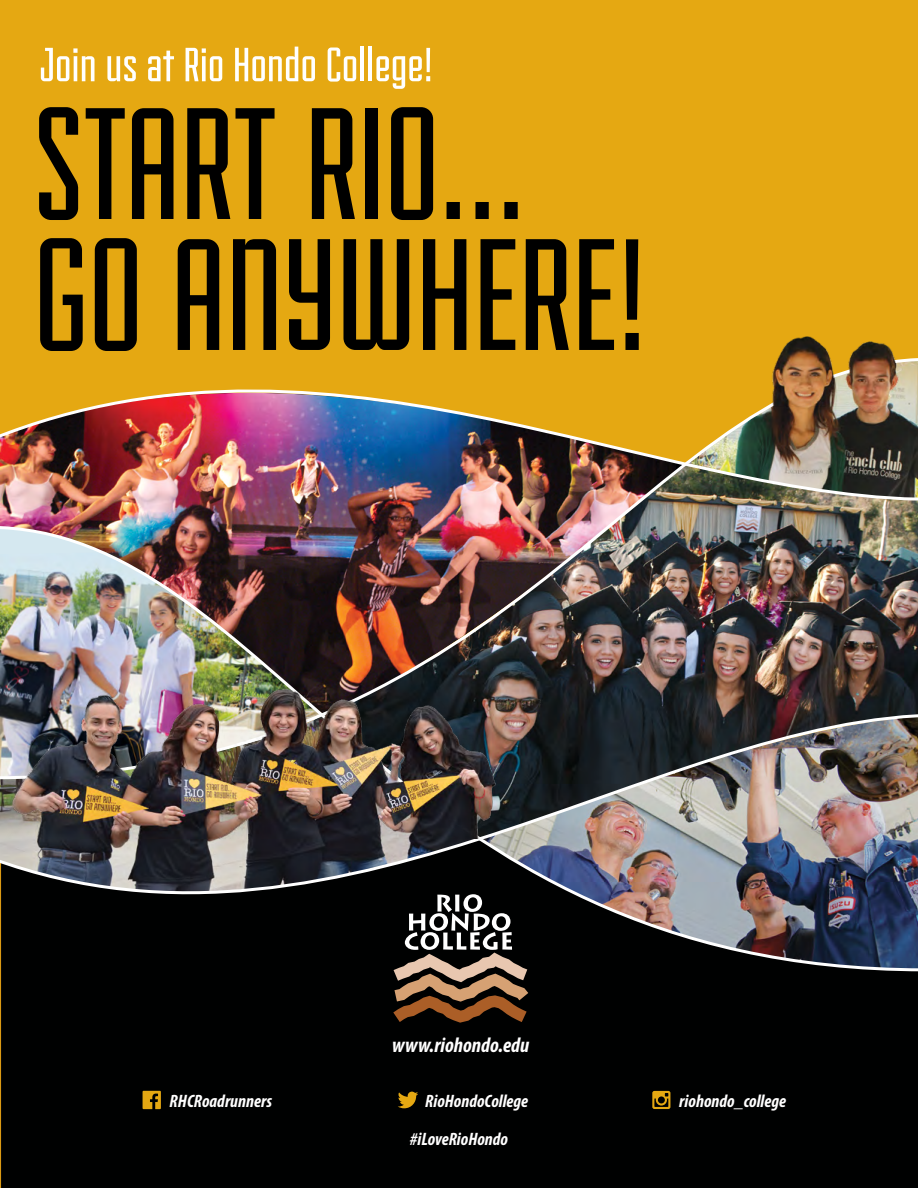
<style>
.page{position:relative;width:918px;height:1188px;background:#fff}
.page>*{position:absolute;margin:0;border:0;box-sizing:border-box;transform-origin:0 0}
.t1{font:168.15px/130.9px "Fairview";color:#000}
.t2{font:50.85px "Fairview";letter-spacing:.005em;color:#fff}
.t3{font:italic 700 condensed 21px "Myriad Pro";color:#fff}
.t4{font:italic 700 condensed 18px "Myriad Pro";color:#fff}
</style>
<div class="page">
<div style="left:0;top:1004px;width:918px;height:184px;background:#000101"></div>
<div style="left:0;top:0;width:918px;height:751px;background:#e5a812"></div>
<img style="left:0;top:358px;width:918px;height:166px">
<div style="left:0;top:973px;width:918px;height:31px;background:#000101"></div>
<img style="left:0;top:524px;width:918px;height:449px">
<img style="left:0;top:684px;width:504px;height:154px">
<svg style="left:393px;top:894px;width:135px;height:129px;background:#58493d"></svg>
<img style="left:728px;top:336px;width:187px;height:96px">
<svg style="left:143px;top:1091px;width:18px;height:18px"></svg>
<svg style="left:398px;top:1092px;width:20px;height:16px"></svg>
<svg style="left:652px;top:1091px;width:18px;height:18px"></svg>
<h2 class="t2" style="left:39px;top:39px;width:395px">Join us at Rio Hondo College!</h2>
<h1 class="t1" style="left:34px;top:99px;width:615px">START RIO…<br>GO ANYWHERE!</h1>
<p class="t3" style="left:392px;top:1032px;width:139px">www.riohondo.edu</p>
<p class="t4" style="left:170px;top:1090px;width:104px">RHCRoadrunners</p>
<p class="t4" style="left:425px;top:1090px;width:105px">RioHondoCollege</p>
<p class="t4" style="left:679px;top:1090px;width:108px">riohondo_college</p>
<p class="t4" style="left:410px;top:1128px;width:100px">#iLoveRioHondo</p>
</div>
